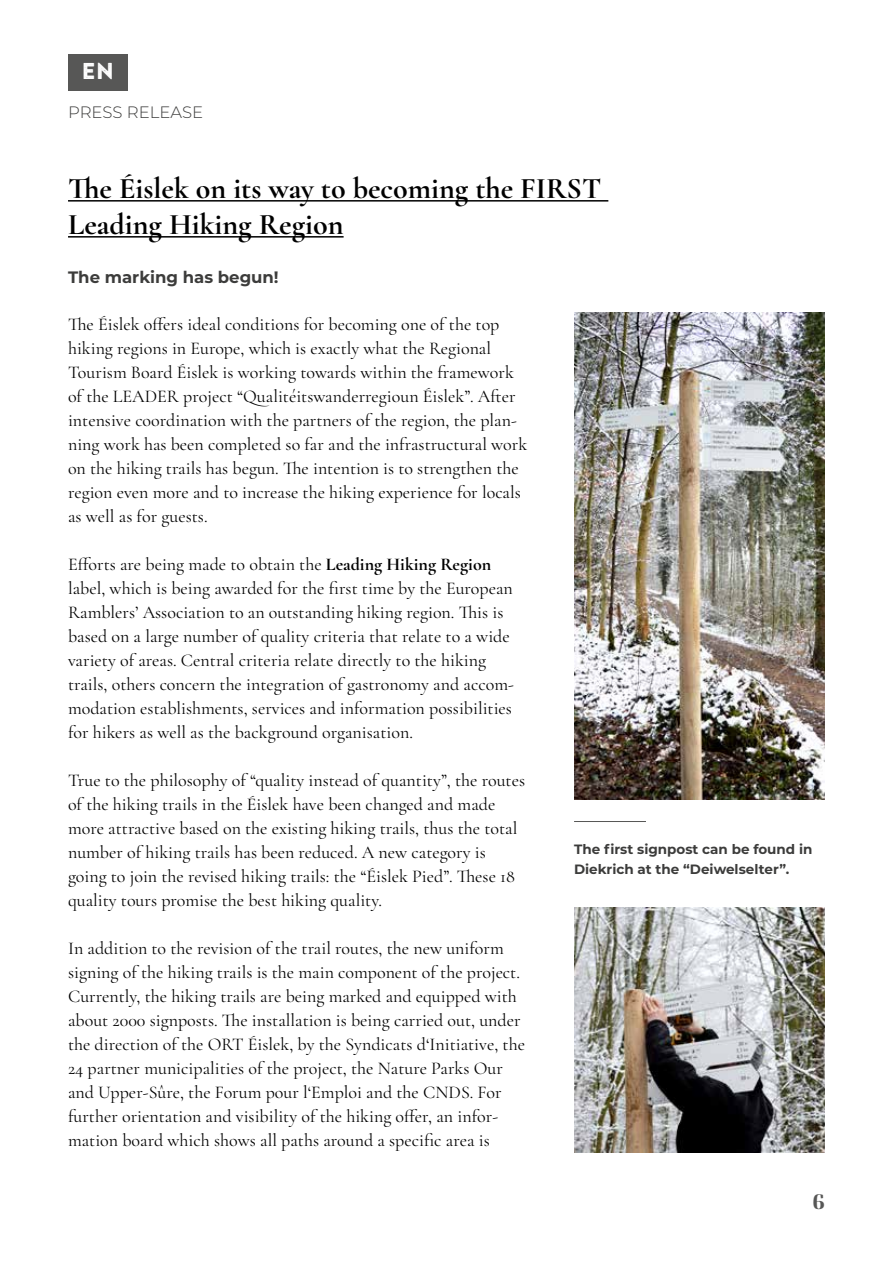
<style>
.page{position:relative;width:893px;height:1263px;background:#fff}
.page>*{position:absolute;margin:0;border:0;box-sizing:border-box;transform-origin:0 0}
.t1{font:700 30px/36px "Cormorant Garamond";color:#000}
.t2{font:22.95px "Brandon Printed One";color:#fff}
.t3{font:700 22.5px "Felis";color:#575756}
.t4{font:18px/24px "Cormorant Garamond";color:#000}
.t5{font:700 16.5px "Montserrat";color:#3c3c3b}
.t6{font:300 16.5px "Montserrat";color:#3c3c3b}
.t7{font:700 13.5px/19.5px "Montserrat";color:#3c3c3b}
.s1{font-weight:700}
</style>
<div class="page">
<div style="left:68px;top:54px;width:60px;height:36px;background:#575756"></div>
<hr style="left:574px;top:821px;width:72px;height:1px;background:#575756">
<hr style="left:68px;top:200px;width:540px;height:2px;background:#000">
<hr style="left:68px;top:236px;width:276px;height:2px;background:#000">
<img style="left:574px;top:313px;width:251px;height:486px">
<img style="left:574px;top:907px;width:251px;height:246px">
<p class="t2" style="left:81px;top:57px;width:34px">EN</p>
<p class="t6" style="left:68px;top:101px;width:137px">PRESS RELEASE</p>
<h1 class="t1" style="left:68px;top:170px;width:535px">The Éislek on its way to becoming the FIRST<br>Leading Hiking Region</h1>
<p class="t5" style="left:68px;top:265px;width:212px">The marking has begun!</p>
<p class="t4" style="left:68px;top:312px;width:461px">The Éislek offers ideal conditions for becoming one of the top hiking regions in Europe, which is exactly what the Regional Tourism Board Éislek is working towards within the framework of the LEADER project “Qualitéitswanderregioun Éislek”. After intensive coordination with the partners of the region, the plan&shy;ning work has been completed so far and the infrastructural work on the hiking trails has begun. The intention is to strengthen the region even more and to increase the hiking experience for locals as well as for guests.</p>
<p class="t4" style="left:68px;top:552px;width:447px">Efforts are being made to obtain the <span class="s1">Leading Hiking Region </span>label, which is being awarded for the first time by the European Ramblers’ Association to an outstanding hiking region. This is based on a large number of quality criteria that relate to a wide variety of areas. Central criteria relate directly to the hiking trails, others concern the integration of gastronomy and accom&shy;modation establishments, services and information possibilities for hikers as well as the background organisation.</p>
<p class="t4" style="left:68px;top:768px;width:459px">True to the philosophy of “quality instead of quantity”, the routes of the hiking trails in the Éislek have been changed and made more attractive based on the existing hiking trails, thus the total number of hiking trails has been reduced. A new category is going to join the revised hiking trails: the “Éislek Pied”. These 18 quality tours promise the best hiking quality.</p>
<p class="t4" style="left:68px;top:936px;width:458px">In addition to the revision of the trail routes, the new uniform signing of the hiking trails is the main component of the project.<br>Currently, the hiking trails are being marked and equipped with about 2000 signposts. The installation is being carried out, under the direction of the ORT Éislek, by the Syndicats d‘Initiative, the 24 partner municipalities of the project, the Nature Parks Our and Upper-Sûre, the Forum pour l‘Emploi and the CNDS. For further orientation and visibility of the hiking offer, an infor&shy;mation board which shows all paths around a specific area is</p>
<p class="t7" style="left:574px;top:839px;width:240px">The first signpost can be found in<br>Diekrich at the “Deiwelselter”.</p>
<p class="t3" style="left:813px;top:1189px;width:14px">6</p>
</div>
